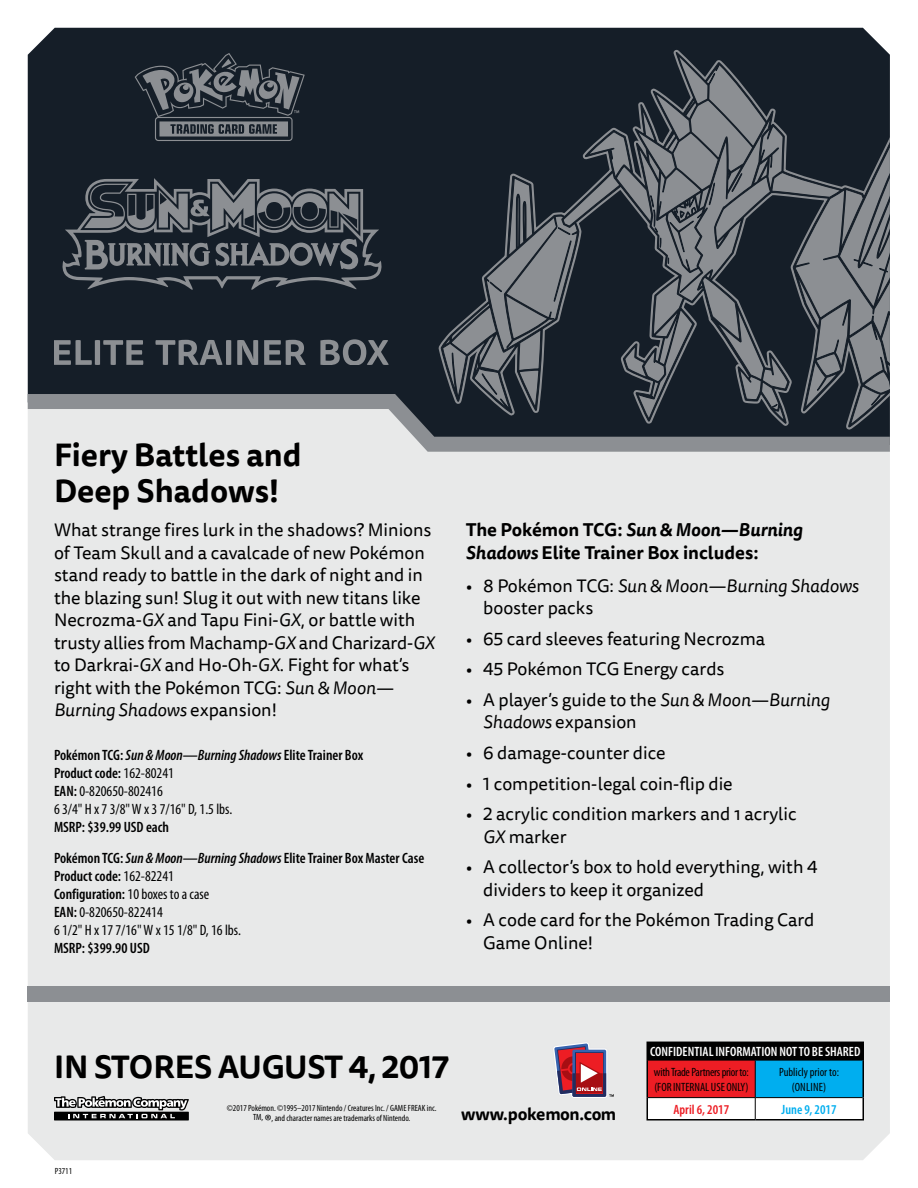
<style>
.page{position:relative;width:918px;height:1188px;background:#fff}
.page>*{position:absolute;margin:0;border:0;box-sizing:border-box;transform-origin:0 0}
.t1{font:700 31.5px/36px "Tisa Sans Pro";color:#000}
.t2{font:18px/22.5px "Tisa Sans Pro";color:#000}
.t3{font:700 18px/22.5px "Tisa Sans Pro";color:#000}
.t4{font:700 16.95px "Tisa Sans Pro";letter-spacing:-.02em;color:#000}
.t5{font:condensed 15px/18px "Myriad Pro";color:#000}
.t6{font:600 condensed 15px/31.5px "Myriad Pro";color:#000}
.t7{font:600 condensed 13.5px "Myriad Pro";color:#fff}
.t8{font:600 condensed 13.5px "Myriad Pro";color:#ed1d24}
.t9{font:600 condensed 13.5px "Myriad Pro";color:#00aeef}
.t10{font:condensed 12px/14.4px "Myriad Pro";letter-spacing:-.02em;color:#000}
.t11{font:condensed 12px/14.4px "Myriad Pro";color:#000;text-align:center}
.t12{font:condensed 9px "Myriad Pro";color:#000}
.s1{font-style:italic}
.s2{font-weight:600}
.s3{font-weight:600;font-style:italic}
.s4{font-size:18px}
</style>
<div class="page">
<div style="left:28px;top:28px;width:406px;height:366px;background:#151e28"></div>
<div style="left:434px;top:28px;width:452px;height:366px;background:#151e28"></div>
<svg style="left:441px;top:51px;width:449px;height:343px;background:#373f47"></svg>
<svg style="left:708px;top:182px;width:7px;height:24px"></svg>
<svg style="left:853px;top:154px;width:37px;height:116px;background:#61666c"></svg>
<svg style="left:731px;top:172px;width:12px;height:21px"></svg>
<svg style="left:482px;top:373px;width:16px;height:21px"></svg>
<svg style="left:650px;top:195px;width:11px;height:53px"></svg>
<svg style="left:668px;top:210px;width:27px;height:54px"></svg>
<svg style="left:489px;top:226px;width:83px;height:123px;background:#666b70"></svg>
<div style="left:28px;top:452px;width:862px;height:708px;background:#e8e9e9"></div>
<svg style="left:28px;top:394px;width:862px;height:58px;background:#7e8287"></svg>
<div style="left:28px;top:987px;width:862px;height:15px;background:#8c8f93"></div>
<svg style="left:135px;top:53px;width:170px;height:88px;background:#3c434b"></svg>
<svg style="left:62px;top:178px;width:320px;height:113px;background:#3e454c"></svg>
<svg style="left:54px;top:340px;width:89px;height:25px;background:#4d535a"></svg>
<svg style="left:155px;top:340px;width:76px;height:25px;background:#4d535b"></svg>
<svg style="left:237px;top:340px;width:21px;height:25px"></svg>
<svg style="left:264px;top:340px;width:42px;height:25px"></svg>
<svg style="left:320px;top:339px;width:69px;height:26px;background:#52585f"></svg>
<svg style="left:54px;top:1112px;width:135px;height:8px"></svg>
<svg style="left:54px;top:1096px;width:135px;height:22px;background:#838484"></svg>
<svg style="left:552px;top:1041px;width:62px;height:58px;background:#b67484"></svg>
<div style="left:647px;top:1042px;width:216px;height:18px;background:#000"></div>
<div style="left:647px;top:1060px;width:108px;height:38px;background:#ed1d24"></div>
<div style="left:755px;top:1060px;width:108px;height:38px;background:#00aeef"></div>
<hr style="left:862px;top:1098px;width:2px;height:21px;background:#000">
<hr style="left:755px;top:1119px;width:109px;height:1px;background:#000">
<hr style="left:646px;top:1042px;width:109px;height:1px;background:#000">
<svg style="left:646px;top:1043px;width:1px;height:17px"></svg>
<hr style="left:755px;top:1042px;width:109px;height:1px;background:#000">
<svg style="left:863px;top:1043px;width:1px;height:17px"></svg>
<hr style="left:646px;top:1060px;width:2px;height:38px;background:#000">
<hr style="left:862px;top:1060px;width:2px;height:38px;background:#000">
<hr style="left:648px;top:1060px;width:107px;height:1px;background:#000">
<hr style="left:755px;top:1060px;width:107px;height:1px;background:#000">
<hr style="left:755px;top:1060px;width:1px;height:37px;background:#000">
<hr style="left:755px;top:1097px;width:107px;height:1px;background:#000">
<hr style="left:648px;top:1097px;width:107px;height:1px;background:#000">
<svg style="left:648px;top:1098px;width:215px;height:22px"></svg>
<hr style="left:646px;top:1098px;width:2px;height:21px;background:#000">
<hr style="left:646px;top:1119px;width:109px;height:1px;background:#000">
<h1 class="t1" style="left:54px;top:437px;width:249px">Fiery Battles and<br>Deep Shadows!</h1>
<p class="t2" style="left:54px;top:519px;width:382px">What strange fires lurk in the shadows? Minions of Team Skull and a cavalcade of new Pokémon stand ready to battle in the dark of night and in the blazing sun! Slug it out with new titans like Necrozma-<span class="s1">GX</span> and Tapu Fini-<span class="s1">GX</span>, or battle with trusty allies from Machamp-<span class="s1">GX</span> and Charizard-<span class="s1">GX </span>to Darkrai-<span class="s1">GX</span> and Ho-Oh-<span class="s1">GX</span>. Fight for what’s right with the Pokémon TCG: <span class="s1">Sun &amp; Moon— Burning Shadows</span> expansion!</p>
<p class="t5" style="left:54px;top:746px;width:311px"><span class="s2">Pokémon TCG:</span> <span class="s3">Sun &amp; Moon—Burning Shadows</span> <span class="s2">Elite Trainer Box Product code:</span> 162-80241<br><span class="s2">EAN:</span> 0-820650-802416<br>6 3/4" H x 7 3/8" W x 3 7/16" D, 1.5 lbs.</p>
<p class="t6" style="left:54px;top:811px;width:372px">MSRP: $39.99 USD each<br>Pokémon TCG: <span class="s1">Sun &amp; Moon—Burning Shadows</span> Elite Trainer Box Master Case</p>
<p class="t5" style="left:54px;top:868px;width:188px"><span class="s2">Product code:</span> 162-82241<br><span class="s2">Configuration:</span> 10 boxes to a case<br><span class="s2">EAN:</span> 0-820650-822414<br>6 1/2" H x 17 7/16" W x 15 1/8" D, 16 lbs.</p>
<p class="t6" style="left:54px;top:933px;width:97px">MSRP: $399.90 USD</p>
<p class="t3" style="left:466px;top:519px;width:339px">The Pokémon TCG: <span class="s1">Sun &amp; Moon—Burning<br>Shadows</span> Elite Trainer Box includes:</p>
<p class="t2" style="left:483px;top:575px;width:377px;text-indent:-17px">• 8 Pokémon TCG: <span class="s1">Sun &amp; Moon—Burning Shadows </span>booster packs</p>
<p class="t2" style="left:466px;top:628px;width:301px">• 65 card sleeves featuring Necrozma</p>
<p class="t2" style="left:466px;top:658px;width:260px">• 45 Pokémon TCG Energy cards</p>
<p class="t2" style="left:483px;top:689px;width:348px;text-indent:-17px">• A player’s guide to the <span class="s1">Sun &amp; Moon—Burning<br>Shadows</span> expansion</p>
<p class="t2" style="left:466px;top:742px;width:202px">• 6 damage-counter dice</p>
<p class="t2" style="left:466px;top:773px;width:269px">• 1 competition-legal coin-flip die</p>
<p class="t2" style="left:483px;top:803px;width:315px;text-indent:-17px">• 2 acrylic condition markers and 1 acrylic<br><span class="s1">GX</span> marker</p>
<p class="t2" style="left:483px;top:856px;width:336px;text-indent:-17px">• A collector’s box to hold everything, with 4 dividers to keep it organized</p>
<p class="t2" style="left:483px;top:909px;width:333px;text-indent:-17px">• A code card for the Pokémon Trading Card<br>Game Online!</p>
<h1 class="t1" style="left:54px;top:1049px;width:396px">IN STORES AUGUST 4, 2017</h1>
<p class="t7" style="left:650px;top:1045px;width:212px">CONFIDENTIAL INFORMATION NOT TO BE SHARED</p>
<p class="t10" style="left:654px;top:1065px;width:96px">with Trade Partners prior to: (FOR INTERNAL USE ONLY)</p>
<p class="t11" style="left:779px;top:1065px;width:62px">Publicly prior to: (ONLINE)</p>
<p class="t12" style="left:55px;top:1166px;width:19px">P3711</p>
<p class="t12" style="left:227px;top:1103px;width:211px">©2017 Pokémon. ©1995–2017 Nintendo / Creatures Inc. / GAME FREAK inc.</p>
<p class="t8" style="left:674px;top:1102px;width:57px">April 6, 2017</p>
<p class="t9" style="left:782px;top:1102px;width:56px">June 9, 2017</p>
<p class="t12" style="left:253px;top:1113px;width:159px">TM, <span class="s4">®</span>, and character names are trademarks of Nintendo.</p>
<p class="t4" style="left:461px;top:1102px;width:157px">www.pokemon.com</p>
</div>
